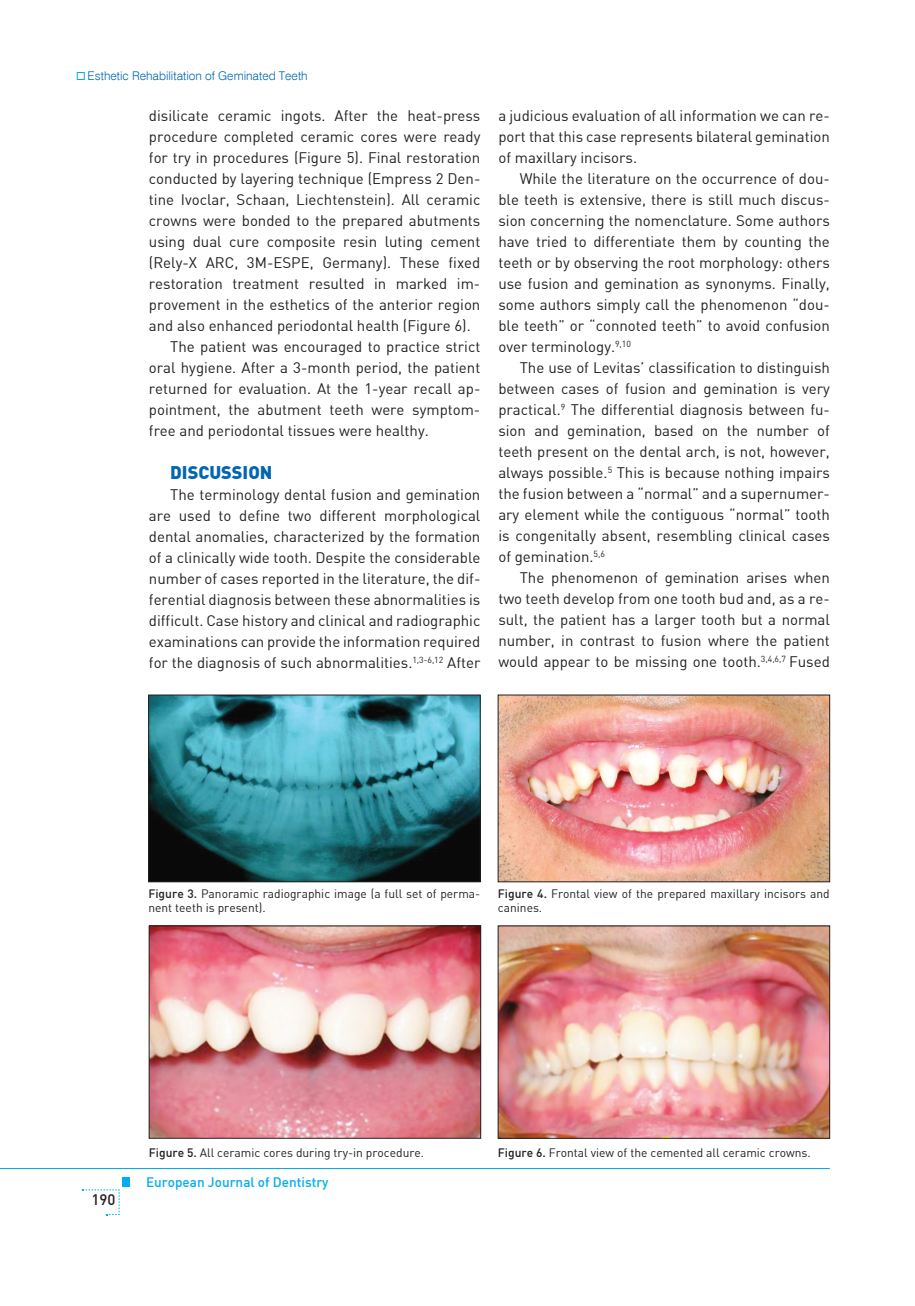
<style>
.page{position:relative;width:915px;height:1306px;background:#fff}
.page>*{position:absolute;margin:0;border:0;box-sizing:border-box;transform-origin:0 0}
.t1{font:18px "Din B Black";color:#0166b3}
.t2{font:15px/21px "Din B Regular";color:#231f20;text-align:justify}
.t3{font:15px "Din B Medium";color:#231f20}
.t4{font:13.5px "Din B Medium";color:#00aeef}
.t5{font:12px/14.4px "Din B Regular";color:#231f20}
.t6{font:300 12px "Swiss 721 BT";color:#0166b3}
.s1{font-family:"Din B Medium"}
</style>
<div class="page">
<hr style="left:0;top:1168px;width:829px;height:1px;background:#00aeef">
<div style="left:122px;top:1177px;width:8px;height:9px;background:#00aeef"></div>
<svg style="left:83px;top:1189px;width:37px;height:26px"></svg>
<div style="left:77px;top:72px;width:8px;height:8px;border:1px solid #00aeef"></div>
<img style="left:150px;top:696px;width:328px;height:184px">
<div style="left:148px;top:694px;width:332px;height:188px;border:1px solid #231f20"></div>
<img style="left:151px;top:927px;width:327px;height:209px">
<img style="left:499px;top:927px;width:328px;height:209px">
<img style="left:499px;top:696px;width:328px;height:184px">
<p class="t6" style="left:88px;top:68px;width:221px">Esthetic Rehabilitation of Geminated Teeth</p>
<p class="t2" style="left:149px;top:105px;width:333px">disilicate ceramic ingots. After the heat-press</p>
<p class="t2" style="left:149px;top:126px;width:333px">procedure completed ceramic cores were ready</p>
<p class="t2" style="left:149px;top:147px;width:333px">for try in procedures (Figure 5). Final restoration</p>
<p class="t2" style="left:149px;top:168px;width:333px">conducted by layering technique (Empress 2 Den-</p>
<p class="t2" style="left:149px;top:189px;width:333px">tine Ivoclar, Schaan, Liechtenstein). All ceramic</p>
<p class="t2" style="left:149px;top:210px;width:333px">crowns were bonded to the prepared abutments</p>
<p class="t2" style="left:149px;top:231px;width:333px">using dual cure composite resin luting cement</p>
<p class="t2" style="left:149px;top:252px;width:333px">(Rely-X ARC, 3M-ESPE, Germany). These fixed</p>
<p class="t2" style="left:149px;top:273px;width:333px">restoration treatment resulted in marked im-</p>
<p class="t2" style="left:149px;top:294px;width:333px">provement in the esthetics of the anterior region</p>
<p class="t2" style="left:149px;top:315px;width:323px">and also enhanced periodontal health (Figure 6).</p>
<p class="t2" style="left:170px;top:336px;width:311px">The patient was encouraged to practice strict</p>
<p class="t2" style="left:149px;top:357px;width:333px">oral hygiene. After a 3-month period, the patient</p>
<p class="t2" style="left:149px;top:378px;width:333px">returned for evaluation. At the 1-year recall ap-</p>
<p class="t2" style="left:149px;top:399px;width:333px">pointment, the abutment teeth were symptom-</p>
<p class="t2" style="left:149px;top:420px;width:281px">free and periodontal tissues were healthy.</p>
<p class="t1" style="left:170px;top:460px;width:30px">DISCUSS</p>
<p class="t1" style="left:242px;top:460px;width:18px">ION</p>
<p class="t2" style="left:149px;top:483px;width:333px;text-indent:21px">The terminology dental fusion and gemination are used to define two different morphological dental anomalies, characterized by the formation of a clinically wide tooth. Despite the considerable number of cases reported in the literature, the dif&shy;ferential diagnosis between these abnormalities is difficult. Case history and clinical and radiographic examinations can provide the information required for the diagnosis of such abnormalities.<sup>1,3-6,12</sup> After</p>
<p class="t2" style="left:498px;top:105px;width:333px">a judicious evaluation of all information we can re&shy;port that this case represents bilateral gemination of maxillary incisors.</p>
<p class="t2" style="left:498px;top:168px;width:333px;text-indent:21px">While the literature on the occurrence of dou&shy;ble teeth is extensive, there is still much discus&shy;sion concerning the nomenclature. Some authors have tried to differentiate them by counting the teeth or by observing the root morphology: others use fusion and gemination as synonyms. Finally, some authors simply call the phenomenon “dou&shy;ble teeth” or “connoted teeth” to avoid confusion over terminology.<sup>9,10</sup></p>
<p class="t2" style="left:498px;top:357px;width:333px;text-indent:21px">The use of Levitas’ classification to distinguish between cases of fusion and gemination is very practical.<sup>9</sup> The differential diagnosis between fu&shy;sion and gemination, based on the number of teeth present on the dental arch, is not, however, always possible.<sup>5</sup> This is because nothing impairs the fusion between a “normal” and a supernumer&shy;ary element while the contiguous “normal” tooth is congenitally absent, resembling clinical cases of gemination.<sup>5,6</sup></p>
<p class="t2" style="left:498px;top:567px;width:333px;text-indent:21px">The phenomenon of gemination arises when two teeth develop from one tooth bud and, as a re&shy;sult, the patient has a larger tooth but a normal number, in contrast to fusion where the patient would appear to be missing one tooth.<sup>3,4,6,7</sup> Fused</p>
<p class="t5" style="left:148px;top:885px;width:333px"><span class="s1">Figure 3.</span> Panoramic radiographic image (a full set of perma&shy;nent teeth is present).</p>
<p class="t5" style="left:497px;top:885px;width:333px"><span class="s1">Figure 4.</span> Frontal view of the prepared maxillary incisors and canines.</p>
<p class="t5" style="left:149px;top:1144px;width:276px"><span class="s1">Figure 5.</span> All ceramic cores during try-in procedure.</p>
<p class="t5" style="left:497px;top:1144px;width:314px"><span class="s1">Figure 6.</span> Frontal view of the cemented all ceramic crowns.</p>
<p class="t3" style="left:92px;top:1189px;width:25px">190</p>
<p class="t4" style="left:146px;top:1173px;width:184px">European Journal of Dentistry</p>
</div>
